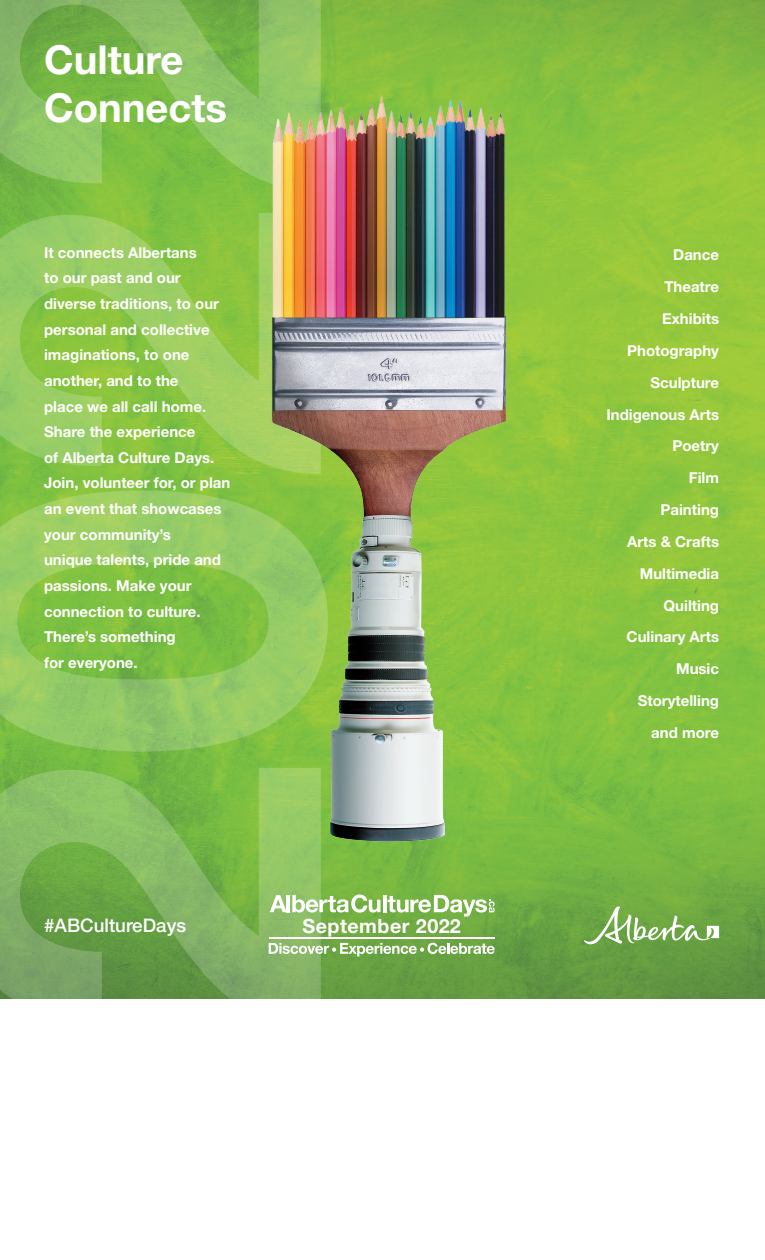
<style>
.page{position:relative;width:765px;height:1260px;background:#fff}
.page>*{position:absolute;margin:0;border:0;box-sizing:border-box;transform-origin:0 0}
.t1{font:700 508.25px "Helvetica Neue LT Std";color:#fff}
.t2{font:700 40px/48px "Helvetica Neue LT Std";color:#fff}
.t3{font:700 19.62px "Helvetica Neue LT Std";letter-spacing:.025em;color:#fff}
.t4{font:500 18.75px "Helvetica Neue LT Std";color:#fff}
.t5{font:700 15px/25.6px "Helvetica Neue LT Std";color:#fff;text-align:right}
</style>
<div class="page">
<img style="left:0;top:0;width:765px;height:999px">
<img style="left:264px;top:94px;width:252px;height:762px">
<svg style="left:269px;top:943px;width:226px;height:13px"></svg>
<svg style="left:270px;top:895px;width:110px;height:18px"></svg>
<hr style="left:383px;top:895px;width:3px;height:17px;background:#fff">
<svg style="left:388px;top:895px;width:107px;height:22px"></svg>
<hr style="left:269px;top:937px;width:226px;height:2px;background:#fff">
<svg style="left:584px;top:906px;width:135px;height:38px;background:#88b766"></svg>
<h1 class="t1" style="left:-175px;top:1040px;width:1122px;rotate:-90deg">2022</h1>
<h2 class="t2" style="left:44px;top:34px;width:185px">Culture<br>Connects</h2>
<p class="t5" style="left:44px;top:239px;width:188px;text-align:left">It connects Albertans<br>to our past and our diverse traditions, to our personal and collective imaginations, to one another, and to the<br>place we all call home.<br>Share the experience<br>of Alberta Culture Days.<br>Join, volunteer for, or plan an event that showcases your community’s<br>unique talents, pride and passions. Make your connection to culture.<br>There’s something<br>for everyone.</p>
<p class="t4" style="left:44px;top:914px;width:144px">#ABCultureDays</p>
<h3 class="t3" style="left:302px;top:913px;width:160px">September 2022</h3>
<p class="t5" style="left:606px;top:239px;width:114px;line-height:31.9px">Dance<br>Theatre<br>Exhibits<br>Photography<br>Sculpture<br>Indigenous Arts<br>Poetry<br>Film<br>Painting<br>Arts &amp; Crafts<br>Multimedia<br>Quilting<br>Culinary Arts<br>Music<br>Storytelling<br>and more</p>
</div>
